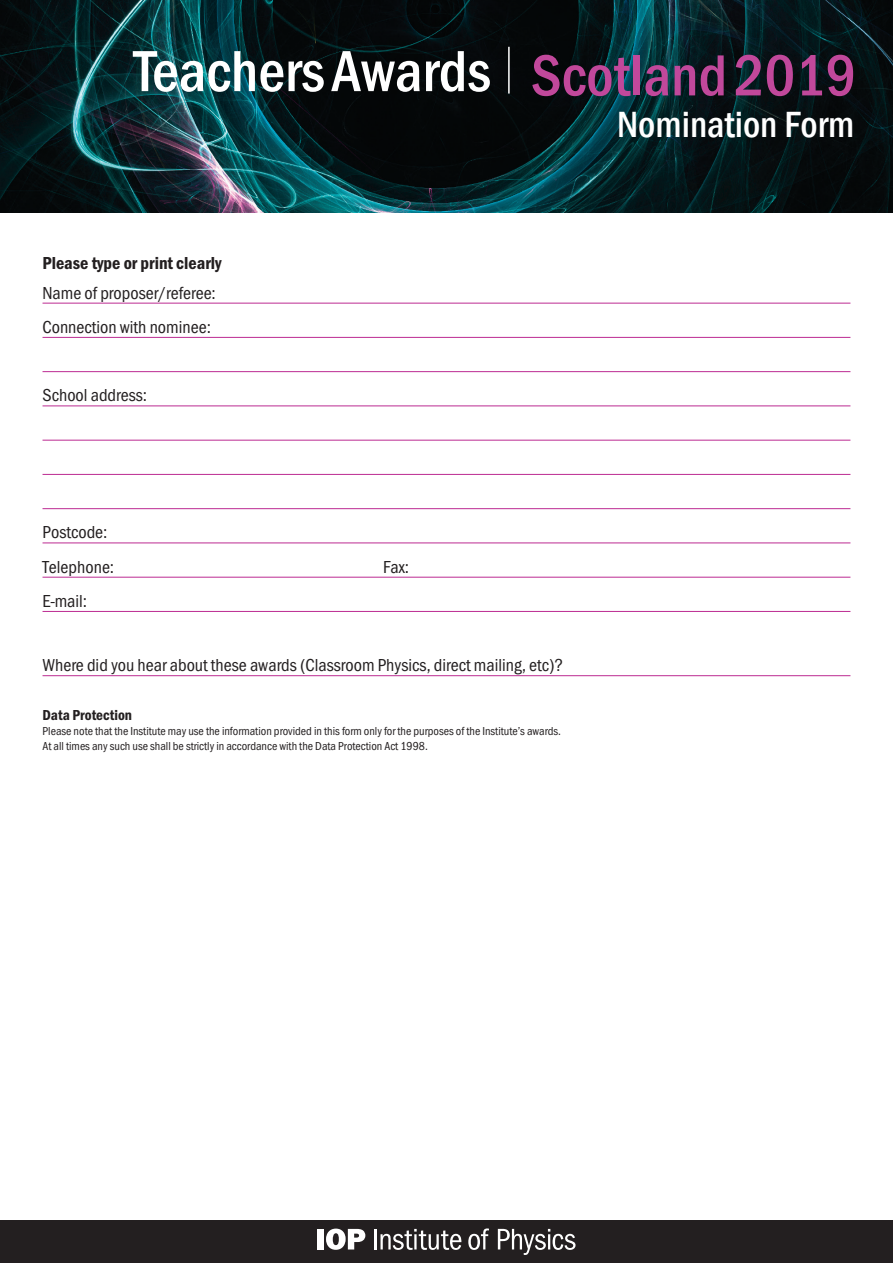
<style>
.page{position:relative;width:893px;height:1263px;background:#fff}
.page>*{position:absolute;margin:0;border:0;box-sizing:border-box;transform-origin:0 0}
.t1{font:500 condensed 60px "Franklin Gothic";color:#fff}
.t2{font:500 condensed 37.5px "Franklin Gothic";color:#fff}
.t3{font:18px/34.2px "Franklin Got Cd Io P";color:#231f20}
.t4{font:600 18px "Franklin Got Cd Io P";color:#231f20}
.t5{font:600 15px "Franklin Got Cd Io P";color:#231f20}
.t6{font:12px/15px "Franklin Got Cd Io P";color:#231f20}
.s1{color:#c1489b}
</style>
<div class="page">
<hr style="left:43px;top:303px;width:807px;height:1px;background:#bc2b92">
<hr style="left:43px;top:337px;width:807px;height:1px;background:#bc2b92">
<hr style="left:43px;top:371px;width:807px;height:1px;background:#bc2b92">
<hr style="left:43px;top:406px;width:807px;height:1px;background:#bc2b92">
<hr style="left:43px;top:440px;width:807px;height:1px;background:#bc2b92">
<hr style="left:43px;top:474px;width:807px;height:1px;background:#bc2b92">
<hr style="left:43px;top:508px;width:807px;height:1px;background:#bc2b92">
<hr style="left:43px;top:543px;width:807px;height:1px;background:#bc2b92">
<hr style="left:43px;top:577px;width:807px;height:1px;background:#bc2b92">
<hr style="left:43px;top:611px;width:807px;height:1px;background:#bc2b92">
<hr style="left:43px;top:675px;width:807px;height:1px;background:#bc2b92">
<img style="left:0;top:0;width:893px;height:213px">
<div style="left:0;top:1220px;width:893px;height:43px;background:#231f20"></div>
<div style="left:317px;top:1229px;width:7px;height:20px;background:#fff"></div>
<svg style="left:326px;top:1228px;width:39px;height:22px"></svg>
<hr style="left:374px;top:1229px;width:3px;height:20px;background:#fff">
<svg style="left:380px;top:1229px;width:81px;height:21px"></svg>
<svg style="left:468px;top:1228px;width:21px;height:22px"></svg>
<svg style="left:498px;top:1229px;width:77px;height:26px"></svg>
<hr style="left:508px;top:47px;width:2px;height:47px;background:#fff">
<h1 class="t1" style="left:134px;top:32px;width:724px">Teachers Awards <span class="s1">Scotland 2019</span></h1>
<h3 class="t4" style="left:43px;top:252px;width:181px">Please type or print clearly</h3>
<h3 class="t3" style="left:43px;top:276px;width:175px">Name of proposer/referee:<br>Connection with nominee:</h3>
<h3 class="t3" style="left:43px;top:378px;width:106px">School address:</h3>
<h3 class="t3" style="left:43px;top:516px;width:73px">Postcode:<br>Telephone:</h3>
<h3 class="t3" style="left:43px;top:584px;width:46px">E-mail:</h3>
<h3 class="t3" style="left:383px;top:550px;width:28px">Fax:</h3>
<h3 class="t3" style="left:43px;top:648px;width:522px">Where did you hear about these awards (Classroom Physics, direct mailing, etc)?</h3>
<p class="t5" style="left:43px;top:707px;width:91px">Data Protection</p>
<p class="t6" style="left:43px;top:724px;width:520px">Please note that the Institute may use the information provided in this form only for the purposes of the Institute’s awards.<br>At all times any such use shall be strictly in accordance with the Data Protection Act 1998.</p>
<h2 class="t2" style="left:617px;top:100px;width:238px">Nomination Form</h2>
</div>
